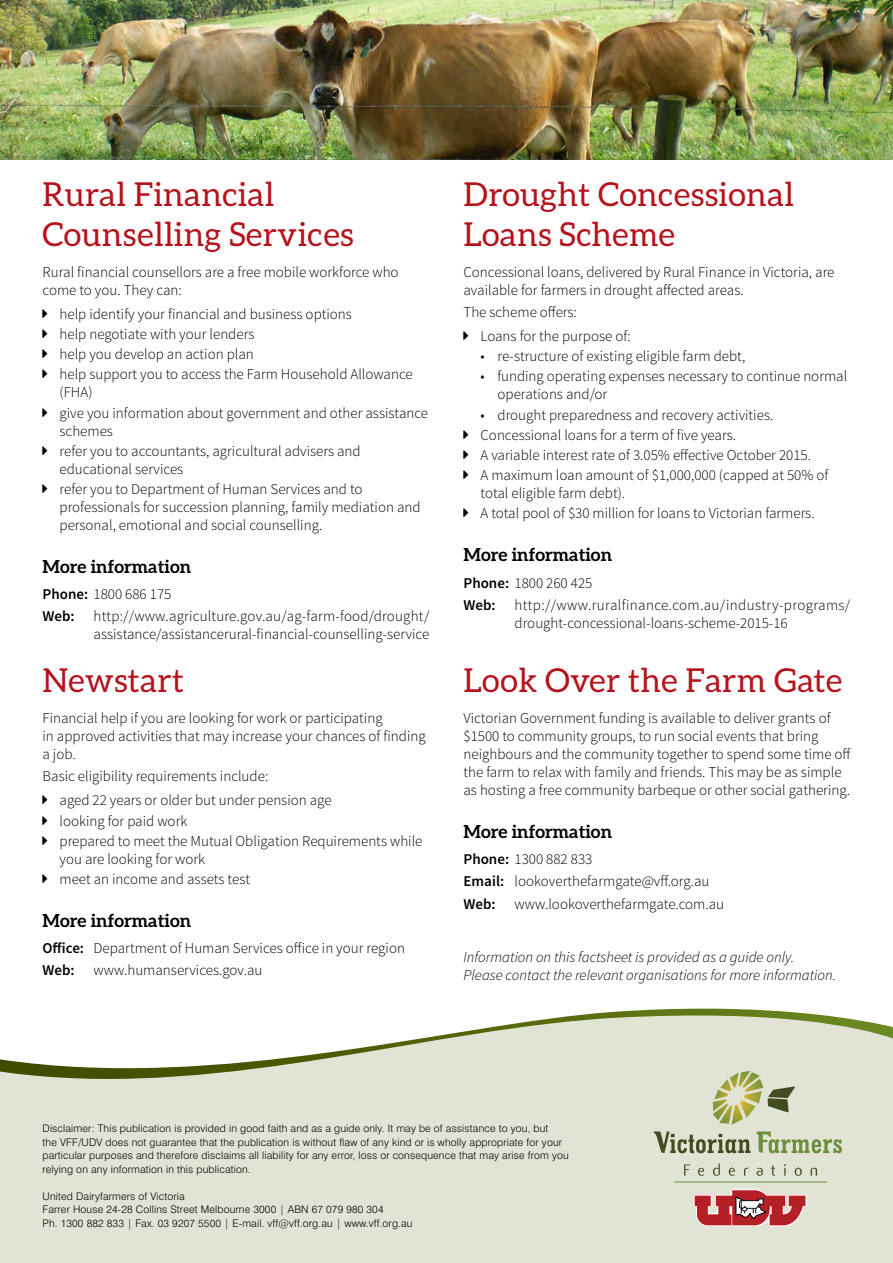
<style>
.page{position:relative;width:893px;height:1263px;background:#fff}
.page>*{position:absolute;margin:0;border:0;box-sizing:border-box;transform-origin:0 0}
.t1{font:33px/39.6px "Aleo";letter-spacing:.01em;color:#b5121b}
.t2{font:700 18px "Aleo";color:#000}
.t3{font:300 15px/18px "Source Sans Pro";color:#000}
.t4{font:italic 300 15px/18px "Source Sans Pro";color:#000}
.t5{font:600 15px/22.2px "Source Sans Pro";color:#000}
.t6{font:300 10.5px/13.5px "Swiss 721 BT";letter-spacing:.015em;color:#000}
.s1{font-weight:300}
.s2{font-weight:600}
</style>
<div class="page">
<img style="left:0;top:0;width:893px;height:159px">
<div style="left:0;top:1008px;width:893px;height:255px;background:#e1e4d4"></div>
<svg style="left:0;top:1009px;width:893px;height:88px"></svg>
<svg style="left:693px;top:1189px;width:114px;height:38px;background:#c67170"></svg>
<svg style="left:741px;top:1205px;width:7px;height:6px"></svg>
<svg style="left:684px;top:1164px;width:6px;height:11px"></svg>
<svg style="left:698px;top:1168px;width:6px;height:8px"></svg>
<svg style="left:713px;top:1163px;width:7px;height:13px"></svg>
<svg style="left:729px;top:1168px;width:6px;height:8px"></svg>
<svg style="left:744px;top:1167px;width:4px;height:8px"></svg>
<svg style="left:757px;top:1168px;width:6px;height:8px"></svg>
<svg style="left:771px;top:1165px;width:4px;height:11px"></svg>
<svg style="left:784px;top:1164px;width:2px;height:11px"></svg>
<svg style="left:795px;top:1168px;width:7px;height:8px"></svg>
<svg style="left:811px;top:1167px;width:6px;height:8px"></svg>
<svg style="left:654px;top:1131px;width:96px;height:22px;background:#a6ac91"></svg>
<svg style="left:756px;top:1131px;width:86px;height:22px;background:#b6c49c"></svg>
<hr style="left:674px;top:1182px;width:153px;height:1px;background:#6c8d3b">
<svg style="left:713px;top:1071px;width:82px;height:54px;background:#c1c49c"></svg>
<h1 class="t1" style="left:43px;top:174px;width:313px">Rural Financial<br>Counselling Services</h1>
<p class="t3" style="left:43px;top:263px;width:358px">Rural financial counsellors are a free mobile workforce who come to you. They can:</p>
<p class="t3" style="left:60px;top:304px;width:355px;line-height:20.1px">help identify your financial and business options<br>help negotiate with your lenders<br>help you develop an action plan<br>help support you to access the Farm Household Allowance</p>
<p class="t3" style="left:60px;top:382px;width:370px;line-height:20.1px">(FHA)<br>give you information about government and other assistance</p>
<p class="t3" style="left:60px;top:421px;width:303px;line-height:20.1px">schemes<br>refer you to accountants, agricultural advisers and</p>
<p class="t3" style="left:60px;top:459px;width:305px;line-height:20.1px">educational services<br>refer you to Department of Human Services and to</p>
<p class="t3" style="left:60px;top:498px;width:363px">professionals for succession planning, family mediation and personal, emotional and social counselling.</p>
<p class="t2" style="left:43px;top:556px;width:150px">More information</p>
<p class="t5" style="left:43px;top:583px;width:130px">Phone: <span class="s1">1800 686 175<br></span>Web:</p>
<p class="t3" style="left:94px;top:607px;width:337px">http://www.agriculture.gov.au/ag-farm-food/drought/ assistance/assistancerural-financial-counselling-service</p>
<h1 class="t1" style="left:43px;top:660px;width:143px">Newstart</h1>
<p class="t3" style="left:43px;top:709px;width:385px">Financial help if you are looking for work or participating<br>in approved activities that may increase your chances of finding a job.</p>
<p class="t3" style="left:60px;top:764px;width:274px;line-height:24.3px;text-indent:-17px">Basic eligibility requirements include:<br>aged 22 years or older but under pension age</p>
<p class="t3" style="left:60px;top:811px;width:364px;line-height:20.1px">looking for paid work<br>prepared to meet the Mutual Obligation Requirements while</p>
<p class="t3" style="left:60px;top:849px;width:192px;line-height:20.1px">you are looking for work<br>meet an income and assets test</p>
<p class="t2" style="left:43px;top:910px;width:150px">More information</p>
<p class="t3" style="left:43px;top:937px;width:364px;line-height:22.2px"><span class="s2">Office:</span> Department of Human Services office in your region<br><span class="s2">Web:</span></p>
<p class="t3" style="left:94px;top:961px;width:170px">www.humanservices.gov.au</p>
<h1 class="t1" style="left:463px;top:174px;width:332px">Drought Concessional<br>Loans Scheme</h1>
<p class="t3" style="left:463px;top:263px;width:373px">Concessional loans, delivered by Rural Finance in Victoria, are available for farmers in drought affected areas.</p>
<p class="t3" style="left:480px;top:300px;width:152px;line-height:24.3px;text-indent:-17px">The scheme offers:<br>Loans for the purpose of:</p>
<p class="t3" style="left:480px;top:347px;width:266px">• re-structure of existing eligible farm debt,</p>
<p class="t3" style="left:497px;top:368px;width:351px;text-indent:-17px">• funding operating expenses necessary to continue normal operations and/or</p>
<p class="t3" style="left:480px;top:405px;width:349px;line-height:20.1px">• drought preparedness and recovery activities.<br>Concessional loans for a term of five years.<br>A variable interest rate of 3.05% effective October 2015.<br>A maximum loan amount of $1,000,000 (capped at 50% of</p>
<p class="t3" style="left:480px;top:483px;width:336px;line-height:20.1px">total eligible farm debt).<br>A total pool of $30 million for loans to Victorian farmers.</p>
<p class="t2" style="left:463px;top:544px;width:150px">More information</p>
<p class="t5" style="left:463px;top:572px;width:130px">Phone: <span class="s1">1800 260 425<br></span>Web:</p>
<p class="t3" style="left:514px;top:596px;width:337px">http://www.ruralfinance.com.au/industry-programs/ drought-concessional-loans-scheme-2015-16</p>
<h1 class="t1" style="left:463px;top:660px;width:380px">Look Over the Farm Gate</h1>
<p class="t3" style="left:463px;top:709px;width:389px">Victorian Government funding is available to deliver grants of $1500 to community groups, to run social events that bring neighbours and the community together to spend some time off the farm to relax with family and friends. This may be as simple as hosting a free community barbeque or other social gathering.</p>
<p class="t2" style="left:463px;top:821px;width:150px">More information</p>
<p class="t3" style="left:463px;top:848px;width:247px;line-height:22.2px"><span class="s2">Phone:</span> 1300 882 833<br><span class="s2">Email:</span> lookoverthefarmgate@vff.org.au<br><span class="s2">Web:</span></p>
<p class="t3" style="left:514px;top:895px;width:211px">www.lookoverthefarmgate.com.au</p>
<p class="t4" style="left:463px;top:948px;width:374px">Information on this factsheet is provided as a guide only.<br>Please contact the relevant organisations for more information.</p>
<p class="t6" style="left:43px;top:1122px;width:528px">Disclaimer: This publication is provided in good faith and as a guide only. It may be of assistance to you, but<br>the VFF/UDV does not guarantee that the publication is without flaw of any kind or is wholly appropriate for your particular purposes and therefore disclaims all liability for any error, loss or consequence that may arise from you relying on any information in this publication.</p>
<p class="t6" style="left:43px;top:1189px;width:372px">United Dairyfarmers of Victoria<br>Farrer House 24-28 Collins Street Melbourne 3000 | ABN 67 079 980 304<br>Ph. 1300 882 833 | Fax. 03 9207 5500 | E-mail. vff@vff.org.au | www.vff.org.au</p>
</div>
